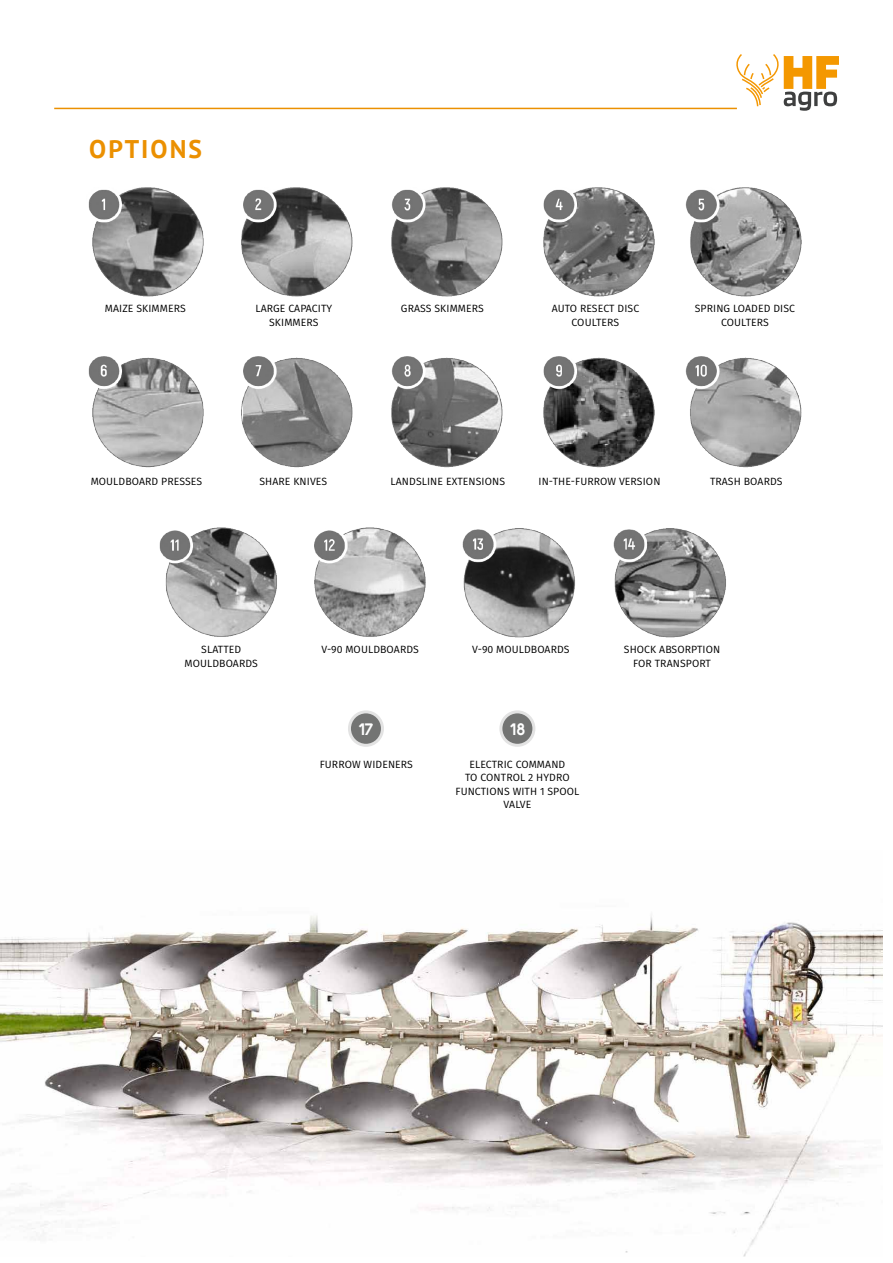
<style>
.page{position:relative;width:893px;height:1263px;background:#fff}
.page>*{position:absolute;margin:0;border:0;box-sizing:border-box;transform-origin:0 0}
.t1{font:700 25.5px "PT Sans";letter-spacing:.08em;color:#eb9001}
.t2{font:700 16.5px "Quantify";color:#fff}
.t3{font:10.5px/13.5px "Fira Sans";letter-spacing:.01em;color:#000;text-align:center}
</style>
<div class="page">
<img style="left:0;top:915px;width:883px;height:341px">
<svg style="left:733px;top:54px;width:106px;height:57px"></svg>
<hr style="left:54px;top:108px;width:683px;height:1px;background:#eb9001">
<img style="left:88px;top:187px;width:714px;height:451px">
<div style="left:89px;top:302px;width:112px;height:49px;background:#fff"></div>
<div style="left:88px;top:475px;width:116px;height:48px;background:#fff"></div>
<div style="left:237px;top:475px;width:112px;height:48px;background:#fff"></div>
<div style="left:387px;top:475px;width:122px;height:48px;background:#fff"></div>
<div style="left:533px;top:475px;width:133px;height:48px;background:#fff"></div>
<div style="left:690px;top:475px;width:113px;height:48px;background:#fff"></div>
<div style="left:233px;top:302px;width:122px;height:49px;background:#fff"></div>
<div style="left:378px;top:302px;width:128px;height:49px;background:#fff"></div>
<div style="left:539px;top:302px;width:112px;height:49px;background:#fff"></div>
<div style="left:678px;top:302px;width:133px;height:49px;background:#fff"></div>
<div style="left:349px;top:712px;width:33px;height:33px;background:#737473;border-radius:50%"></div>
<div style="left:348px;top:710px;width:36px;height:37px;border:3px solid #e3e3e3;border-radius:50%"></div>
<div style="left:501px;top:712px;width:33px;height:33px;background:#737473;border-radius:50%"></div>
<div style="left:499px;top:710px;width:36px;height:37px;border:3px solid #e3e3e3;border-radius:50%"></div>
<h1 class="t1" style="left:89px;top:132px;width:114px">OPTIONS</h1>
<p class="t3" style="left:105px;top:301px;width:82px">MAIZE SKIMMERS</p>
<p class="t3" style="left:255px;top:301px;width:78px">LARGE CAPACITY<br>SKIMMERS</p>
<p class="t3" style="left:401px;top:301px;width:84px">GRASS SKIMMERS</p>
<p class="t3" style="left:552px;top:301px;width:89px">AUTO RESECT DISC<br>COULTERS</p>
<p class="t3" style="left:695px;top:301px;width:102px">SPRING LOADED DISC<br>COULTERS</p>
<p class="t3" style="left:91px;top:474px;width:113px">MOULDBOARD PRESSES</p>
<p class="t3" style="left:259px;top:474px;width:69px">SHARE KNIVES</p>
<p class="t3" style="left:391px;top:474px;width:116px">LANDSLINE EXTENSIONS</p>
<p class="t3" style="left:539px;top:474px;width:123px">IN-THE-FURROW VERSION</p>
<p class="t3" style="left:710px;top:474px;width:74px">TRASH BOARDS</p>
<p class="t3" style="left:185px;top:643px;width:75px">SLATTED<br>MOULDBOARDS</p>
<p class="t3" style="left:322px;top:643px;width:99px">V-90 MOULDBOARDS</p>
<p class="t3" style="left:472px;top:643px;width:99px">V-90 MOULDBOARDS</p>
<p class="t3" style="left:624px;top:643px;width:98px">SHOCK ABSORPTION<br>FOR TRANSPORT</p>
<h2 class="t2" style="left:358px;top:721px;width:17px">17</h2>
<h2 class="t2" style="left:510px;top:721px;width:17px">18</h2>
<p class="t3" style="left:320px;top:757px;width:95px">FURROW WIDENERS</p>
<p class="t3" style="left:455px;top:757px;width:125px">ELECTRIC COMMAND<br>TO CONTROL 2 HYDRO<br>FUNCTIONS WITH 1 SPOOL<br>VALVE</p>
</div>
